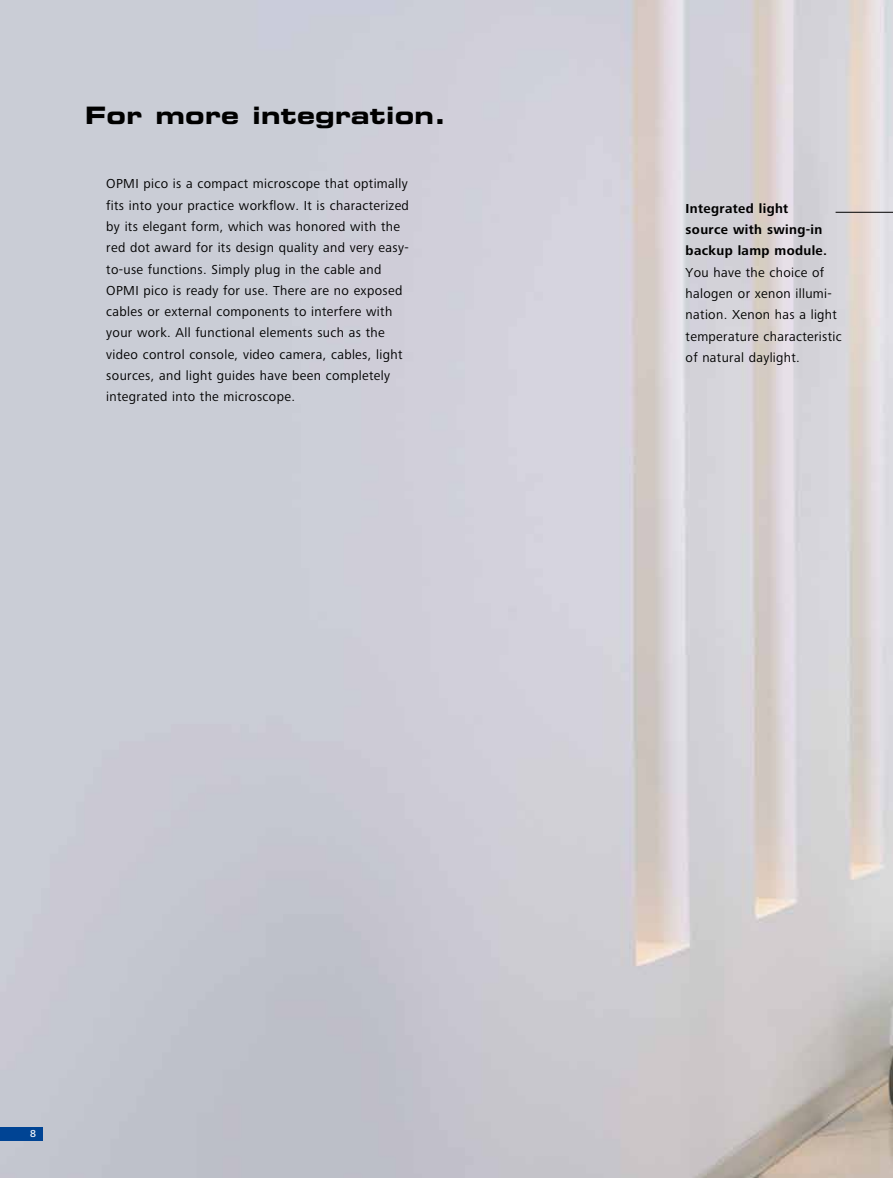
<style>
.page{position:relative;width:893px;height:1178px;background:#fff}
.page>*{position:absolute;margin:0;border:0;box-sizing:border-box;transform-origin:0 0}
.t1{font:24px "Zeiss Eurostile Pro Bold Ext 2";letter-spacing:.01em;color:#000}
.t2{font:13.5px/21.3px "Zeiss Frutiger Next Pro";letter-spacing:.025em;color:#000}
.t3{font:700 13.5px/21.3px "Zeiss Frutiger Next Pro";letter-spacing:.025em;color:#000}
.t4{font:500 10.5px "Zeiss Frutiger Next Pro";color:#fff}
</style>
<div class="page">
<img style="left:0;top:0;width:893px;height:1178px">
<hr style="left:836px;top:212px;width:57px;height:1px;background:#000">
<div style="left:0;top:1127px;width:43px;height:13px;background:#004494"></div>
<h1 class="t1" style="left:85px;top:99px;width:363px">For more integration.</h1>
<p class="t2" style="left:106px;top:173px;width:304px">OPMI pico is a compact microscope that optimally fits into your practice workflow. It is characterized by its elegant form, which was honored with the red dot award for its design quality and very easy&shy;to-use functions. Simply plug in the cable and OPMI pico is ready for use. There are no exposed cables or external components to interfere with your work. All functional elements such as the video control console, video camera, cables, light sources, and light guides have been completely integrated into the microscope.</p>
<p class="t3" style="left:686px;top:198px;width:143px">Integrated light source with swing-in backup lamp module.</p>
<p class="t2" style="left:686px;top:262px;width:158px">You have the choice of halogen or xenon illumi&shy;nation. Xenon has a light temperature characteristic of natural daylight.</p>
<p class="t4" style="left:30px;top:1128px;width:7px">8</p>
</div>
